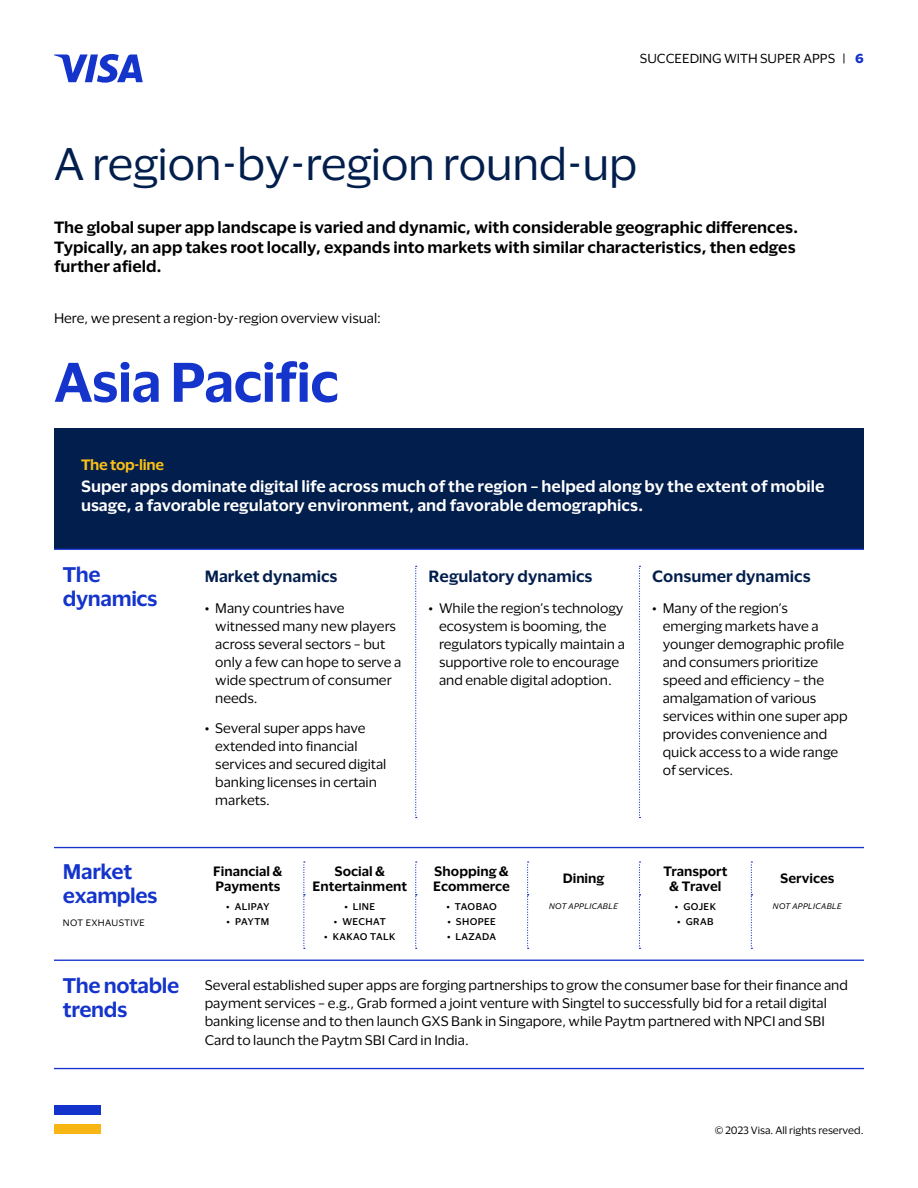
<style>
.page{position:relative;width:918px;height:1188px;background:#fff}
.page>*{position:absolute;margin:0;border:0;box-sizing:border-box;transform-origin:0 0}
.t1{font:600 51.15px "Visa Dialect";letter-spacing:-.02em;color:#1434cb}
.t2{font:42px "Visa Dialect";letter-spacing:-.005em;color:#021e4c}
.t3{font:600 19.5px/24px "Visa Dialect";letter-spacing:-.02em;color:#1434cb}
.t4{font:600 15px/19.5px "Visa Dialect";color:#000}
.t5{font:600 15px/19.5px "Visa Dialect";color:#fff}
.t6{font:600 15px "Visa Dialect";color:#021e4c}
.t7{font:600 13.8px "Visa Dialect";letter-spacing:-.02em;color:#fcc015}
.t8{font:12.75px/18px "Visa Dialect";color:#000}
.t9{font:600 12.45px/15px "Visa Dialect";color:#000}
.t10{font:12px "Visa Dialect";color:#000}
.t11{font:9.75px "Visa Dialect";color:#000}
.t12{font:500 9px "Visa Dialect";letter-spacing:.04em;color:#000}
.t13{font:8.55px "Visa Dialect";letter-spacing:.045em;color:#000}
.t14{font:italic 7.5px "Visa Dialect";letter-spacing:.04em;color:#000}
.s1{font-weight:700;color:#1434cb}
</style>
<div class="page">
<div style="left:54px;top:428px;width:810px;height:121px;background:#021e4c"></div>
<svg style="left:303px;top:861px;width:2px;height:88px"></svg>
<svg style="left:415px;top:861px;width:2px;height:88px"></svg>
<svg style="left:527px;top:861px;width:2px;height:88px"></svg>
<svg style="left:639px;top:861px;width:1px;height:88px"></svg>
<svg style="left:751px;top:861px;width:1px;height:88px"></svg>
<svg style="left:415px;top:566px;width:2px;height:252px"></svg>
<svg style="left:639px;top:566px;width:1px;height:252px"></svg>
<hr style="left:54px;top:847px;width:810px;height:1px;background:#1434cb">
<hr style="left:54px;top:960px;width:810px;height:1px;background:#1434cb">
<hr style="left:54px;top:1068px;width:810px;height:1px;background:#1434cb">
<hr style="left:54px;top:549px;width:810px;height:1px;background:#1434cb">
<svg style="left:54px;top:54px;width:89px;height:29px"></svg>
<div style="left:54px;top:1105px;width:46px;height:10px;background:#1433cb"></div>
<div style="left:54px;top:1124px;width:46px;height:10px;background:#f7b614"></div>
<p class="t10" style="left:640px;top:50px;width:226px">SUCCEEDING WITH SUPER APPS | <span class="s1">6</span></p>
<h2 class="t2" style="left:54px;top:132px;width:585px">A region-by-region round-up</h2>
<p class="t4" style="left:54px;top:216px;width:746px">The global super app landscape is varied and dynamic, with considerable geographic differences.<br>Typically, an app takes root locally, expands into markets with similar characteristics, then edges further afield.</p>
<p class="t8" style="left:54px;top:308px;width:329px">Here, we present a region-by-region overview visual:</p>
<h3 class="t1" style="left:54px;top:342px;width:287px">Asia Pacific</h3>
<h4 class="t7" style="left:81px;top:454px;width:85px">The top-line</h4>
<p class="t5" style="left:81px;top:475px;width:745px">Super apps dominate digital life across much of the region – helped along by the extent of mobile usage, a favorable regulatory environment, and favorable demographics.</p>
<h4 class="t3" style="left:63px;top:562px;width:96px">The dynamics</h4>
<h5 class="t6" style="left:205px;top:564px;width:134px">Market dynamics</h5>
<p class="t8" style="left:215px;top:598px;width:188px;text-indent:-11px">• Many countries have witnessed many new players across several sectors – but only a few can hope to serve a wide spectrum of consumer needs.</p>
<p class="t8" style="left:215px;top:719px;width:173px;text-indent:-11px">• Several super apps have extended into financial services and secured digital banking licenses in certain markets.</p>
<h5 class="t6" style="left:429px;top:564px;width:166px">Regulatory dynamics</h5>
<p class="t8" style="left:439px;top:598px;width:187px;text-indent:-11px">• While the region’s technology ecosystem is booming, the regulators typically maintain a supportive role to encourage and enable digital adoption.</p>
<h4 class="t3" style="left:63px;top:858px;width:96px">Market examples</h4>
<h4 class="t13" style="left:63px;top:917px;width:84px">NOT EXHAUSTIVE</h4>
<h5 class="t9" style="left:213px;top:862px;width:71px">Financial &amp;<br>Payments</h5>
<p class="t12" style="left:226px;top:900px;width:45px">• ALIPAY</p>
<p class="t12" style="left:227px;top:915px;width:44px">• PAYTM</p>
<h5 class="t9" style="left:312px;top:862px;width:96px;text-align:center">Social &amp;<br>Entertainment</h5>
<p class="t12" style="left:344px;top:900px;width:32px">• LINE</p>
<p class="t12" style="left:334px;top:915px;width:53px">• WECHAT</p>
<p class="t12" style="left:324px;top:930px;width:72px">• KAKAO TALK</p>
<h5 class="t9" style="left:433px;top:862px;width:78px">Shopping &amp;<br>Ecommerce</h5>
<p class="t12" style="left:446px;top:900px;width:52px">• TAOBAO</p>
<p class="t12" style="left:447px;top:915px;width:50px">• SHOPEE</p>
<p class="t12" style="left:447px;top:930px;width:51px">• LAZADA</p>
<h5 class="t9" style="left:563px;top:870px;width:43px">Dining</h5>
<p class="t14" style="left:549px;top:901px;width:70px">NOT APPLICABLE</p>
<h5 class="t6" style="left:652px;top:564px;width:160px">Consumer dynamics</h5>
<p class="t8" style="left:663px;top:598px;width:186px;text-indent:-11px">• Many of the region’s emerging markets have a younger demographic profile and consumers prioritize speed and efficiency – the amalgamation of various services within one super app provides convenience and quick access to a wide range of services.</p>
<h5 class="t9" style="left:663px;top:862px;width:66px;text-align:center">Transport &amp; Travel</h5>
<p class="t12" style="left:675px;top:900px;width:43px">• GOJEK</p>
<p class="t12" style="left:677px;top:915px;width:38px">• GRAB</p>
<h5 class="t9" style="left:780px;top:870px;width:56px">Services</h5>
<p class="t14" style="left:773px;top:901px;width:70px">NOT APPLICABLE</p>
<h4 class="t3" style="left:63px;top:972px;width:118px">The notable trends</h4>
<p class="t8" style="left:205px;top:976px;width:645px">Several established super apps are forging partnerships to grow the consumer base for their finance and payment services – e.g., Grab formed a joint venture with Singtel to successfully bid for a retail digital banking license and to then launch GXS Bank in Singapore, while Paytm partnered with NPCI and SBI Card to launch the Paytm SBI Card in India.</p>
<p class="t11" style="left:715px;top:1123px;width:150px">© 2023 Visa. All rights reserved.</p>
</div>
